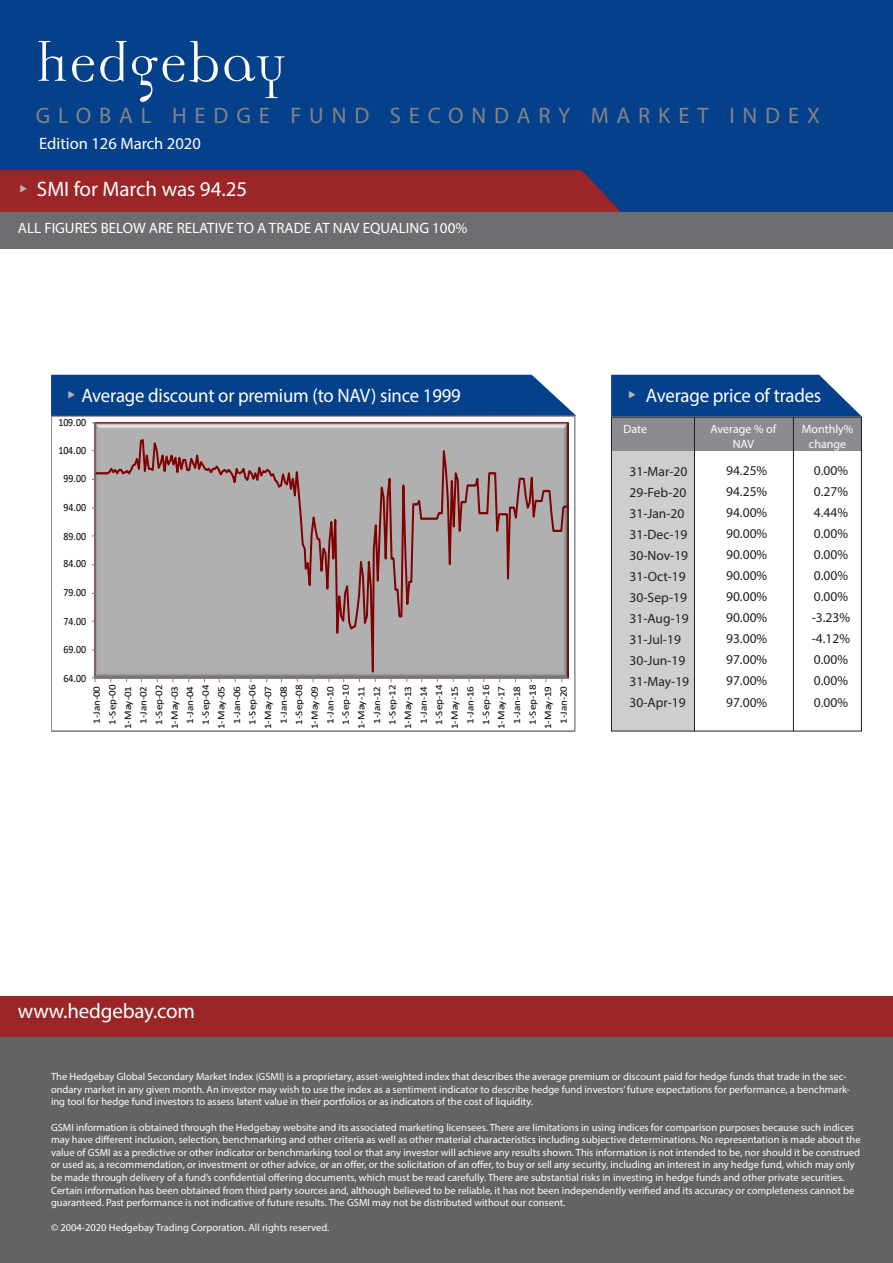
<style>
.page{position:relative;width:893px;height:1263px;background:#fff}
.page>*{position:absolute;margin:0;border:0;box-sizing:border-box;transform-origin:0 0}
.t1{font:60px "Democratica Regular Lining";color:#fff}
.t2{font:22.5px "Myriad Pro";letter-spacing:.35em;color:#828487}
.t3{font:21px "Myriad Pro";letter-spacing:-.005em;color:#fff}
.t4{font:19.5px "Myriad Pro";letter-spacing:-.01em;color:#fff;scale:.96 1}
.t5{font:16.5px "Myriad Pro";color:#fff}
.t6{font:15px "Myriad Pro";color:#fff}
.t7{font:13.5px "Myriad Pro";color:#231f20}
.t8{font:12px/14.4px "Myriad Pro";color:#fff;text-align:center}
.t9{font:11.1px "Calibri";letter-spacing:-.005em;color:#000;scale:.89 1}
.t10{font:10.5px/12.6px "Myriad Pro";color:#fff}
.t11{font:9.9px/15.6px "Calibri";letter-spacing:-.005em;color:#000;text-align:center;scale:1.12 1}
</style>
<div class="page">
<div style="left:0;top:0;width:893px;height:212px;background:#05408a"></div>
<div style="left:612px;top:435px;width:82px;height:296px;background:#cdced0"></div>
<div style="left:612px;top:417px;width:249px;height:34px;background:#8a8c8f"></div>
<div style="left:611px;top:417px;width:251px;height:314px;border:1px solid #231f20"></div>
<hr style="left:694px;top:417px;width:1px;height:314px;background:#231f20">
<hr style="left:793px;top:417px;width:1px;height:314px;background:#231f20">
<div style="left:0;top:212px;width:893px;height:37px;background:#6c6d70"></div>
<div style="left:0;top:1036px;width:893px;height:227px;background:#656263"></div>
<div style="left:0;top:996px;width:893px;height:40px;background:#9c2528"></div>
<hr style="left:94px;top:423px;width:2px;height:255px;background:#868686">
<svg style="left:92px;top:677px;width:4px;height:5px"></svg>
<svg style="left:95px;top:423px;width:473px;height:255px;background:#aca4a4"></svg>
<div style="left:0;top:170px;width:621px;height:42px;background:#9c2528"></div>
<svg style="left:51px;top:374px;width:525px;height:49px;background:#315f99"></svg>
<svg style="left:611px;top:374px;width:251px;height:43px;background:#1f5495"></svg>
<p class="t1" style="left:36px;top:36px;width:252px">hedgebay</p>
<p class="t2" style="left:36px;top:101px;width:786px">GLOBAL HEDGE FUND SECONDARY MARKET INDEX</p>
<p class="t5" style="left:39px;top:133px;width:163px">Edition 126 March 2020</p>
<p class="t3" style="left:37px;top:176px;width:212px">SMI for March was 94.25</p>
<p class="t6" style="left:18px;top:219px;width:451px">ALL FIGURES BELOW ARE RELATIVE TO A TRADE AT NAV EQUALING 100%</p>
<p class="t4" style="left:81px;top:383px;width:397px">Average discount or premium (to NAV) since 1999</p>
<p class="t4" style="left:646px;top:384px;width:184px">Average price of trades</p>
<p class="t8" style="left:623px;top:422px;width:25px">Date</p>
<p class="t8" style="left:710px;top:422px;width:67px">Average % of<br>NAV</p>
<p class="t8" style="left:802px;top:422px;width:53px">Monthly% change</p>
<p class="t7" style="left:630px;top:463px;width:59px">31-Mar-20</p>
<p class="t7" style="left:630px;top:484px;width:58px">29-Feb-20</p>
<p class="t7" style="left:630px;top:505px;width:56px">31-Jan-20</p>
<p class="t7" style="left:630px;top:526px;width:59px">31-Dec-19</p>
<p class="t7" style="left:630px;top:547px;width:60px">30-Nov-19</p>
<p class="t7" style="left:630px;top:568px;width:58px">31-Oct-19</p>
<p class="t7" style="left:630px;top:589px;width:59px">30-Sep-19</p>
<p class="t7" style="left:630px;top:610px;width:61px">31-Aug-19</p>
<p class="t7" style="left:630px;top:631px;width:53px">31-Jul-19</p>
<p class="t7" style="left:630px;top:652px;width:57px">30-Jun-19</p>
<p class="t7" style="left:630px;top:673px;width:61px">31-May-19</p>
<p class="t7" style="left:630px;top:694px;width:58px">30-Apr-19</p>
<p class="t9" style="left:58px;top:414px;width:33px">109.00</p>
<p class="t9" style="left:58px;top:443px;width:33px">104.00</p>
<p class="t7" style="left:726px;top:463px;width:43px">94.25%</p>
<p class="t7" style="left:726px;top:484px;width:43px">94.25%</p>
<p class="t7" style="left:726px;top:505px;width:43px">94.00%</p>
<p class="t7" style="left:726px;top:526px;width:43px">90.00%</p>
<p class="t7" style="left:726px;top:547px;width:43px">90.00%</p>
<p class="t7" style="left:726px;top:568px;width:43px">90.00%</p>
<p class="t7" style="left:726px;top:589px;width:43px">90.00%</p>
<p class="t7" style="left:726px;top:610px;width:43px">90.00%</p>
<p class="t7" style="left:726px;top:631px;width:43px">93.00%</p>
<p class="t7" style="left:726px;top:652px;width:43px">97.00%</p>
<p class="t7" style="left:726px;top:673px;width:43px">97.00%</p>
<p class="t7" style="left:726px;top:694px;width:43px">97.00%</p>
<p class="t7" style="left:814px;top:463px;width:36px">0.00%</p>
<p class="t7" style="left:814px;top:484px;width:36px">0.27%</p>
<p class="t7" style="left:814px;top:505px;width:36px">4.44%</p>
<p class="t7" style="left:814px;top:526px;width:36px">0.00%</p>
<p class="t7" style="left:814px;top:547px;width:36px">0.00%</p>
<p class="t7" style="left:814px;top:568px;width:36px">0.00%</p>
<p class="t7" style="left:814px;top:589px;width:36px">0.00%</p>
<p class="t7" style="left:812px;top:610px;width:40px">-3.23%</p>
<p class="t7" style="left:812px;top:631px;width:40px">-4.12%</p>
<p class="t7" style="left:814px;top:652px;width:36px">0.00%</p>
<p class="t7" style="left:814px;top:673px;width:36px">0.00%</p>
<p class="t7" style="left:814px;top:694px;width:36px">0.00%</p>
<p class="t9" style="left:63px;top:471px;width:27px">99.00</p>
<p class="t9" style="left:63px;top:500px;width:27px">94.00</p>
<p class="t9" style="left:63px;top:528px;width:27px">89.00</p>
<p class="t9" style="left:63px;top:556px;width:27px">84.00</p>
<p class="t9" style="left:63px;top:585px;width:27px">79.00</p>
<p class="t9" style="left:63px;top:614px;width:27px">74.00</p>
<p class="t9" style="left:63px;top:641px;width:27px">69.00</p>
<p class="t9" style="left:63px;top:670px;width:27px">64.00</p>
<p class="t11" style="left:89px;top:729px;width:41px;rotate:-90deg">1-Jan-00<br>1-Sep-00<br>1-May-01<br>1-Jan-02<br>1-Sep-02<br>1-May-03<br>1-Jan-04<br>1-Sep-04<br>1-May-05<br>1-Jan-06<br>1-Sep-06<br>1-May-07<br>1-Jan-08<br>1-Sep-08<br>1-May-09<br>1-Jan-10<br>1-Sep-10<br>1-May-11<br>1-Jan-12<br>1-Sep-12<br>1-May-13<br>1-Jan-14<br>1-Sep-14<br>1-May-15<br>1-Jan-16<br>1-Sep-16<br>1-May-17<br>1-Jan-18<br>1-Sep-18<br>1-May-19<br>1-Jan-20</p>
<p class="t3" style="left:18px;top:998px;width:179px">www.hedgebay.com</p>
<p class="t10" style="left:51px;top:1070px;width:801px">The Hedgebay Global Secondary Market Index (GSMI) is a proprietary, asset-weighted index that describes the average premium or discount paid for hedge funds that trade in the sec&shy;ondary market in any given month. An investor may wish to use the index as a sentiment indicator to describe hedge fund investors’ future expectations for performance, a benchmark&shy;ing tool for hedge fund investors to assess latent value in their portfolios or as indicators of the cost of liquidity.</p>
<p class="t10" style="left:51px;top:1120px;width:811px">GSMI information is obtained through the Hedgebay website and its associated marketing licensees. There are limitations in using indices for comparison purposes because such indices may have different inclusion, selection, benchmarking and other criteria as well as other material characteristics including subjective determinations. No representation is made about the value of GSMI as a predictive or other indicator or benchmarking tool or that any investor will achieve any results shown. This information is not intended to be, nor should it be construed or used as, a recommendation, or investment or other advice, or an offer, or the solicitation of an offer, to buy or sell any security, including an interest in any hedge fund, which may only be made through delivery of a fund’s confidential offering documents, which must be read carefully. There are substantial risks in investing in hedge funds and other private securities.<br>Certain information has been obtained from third party sources and, although believed to be reliable, it has not been independently verified and its accuracy or completeness cannot be guaranteed. Past performance is not indicative of future results. The GSMI may not be distributed without our consent.</p>
<p class="t10" style="left:51px;top:1221px;width:280px">© 2004-2020 Hedgebay Trading Corporation. All rights reserved.</p>
</div>
